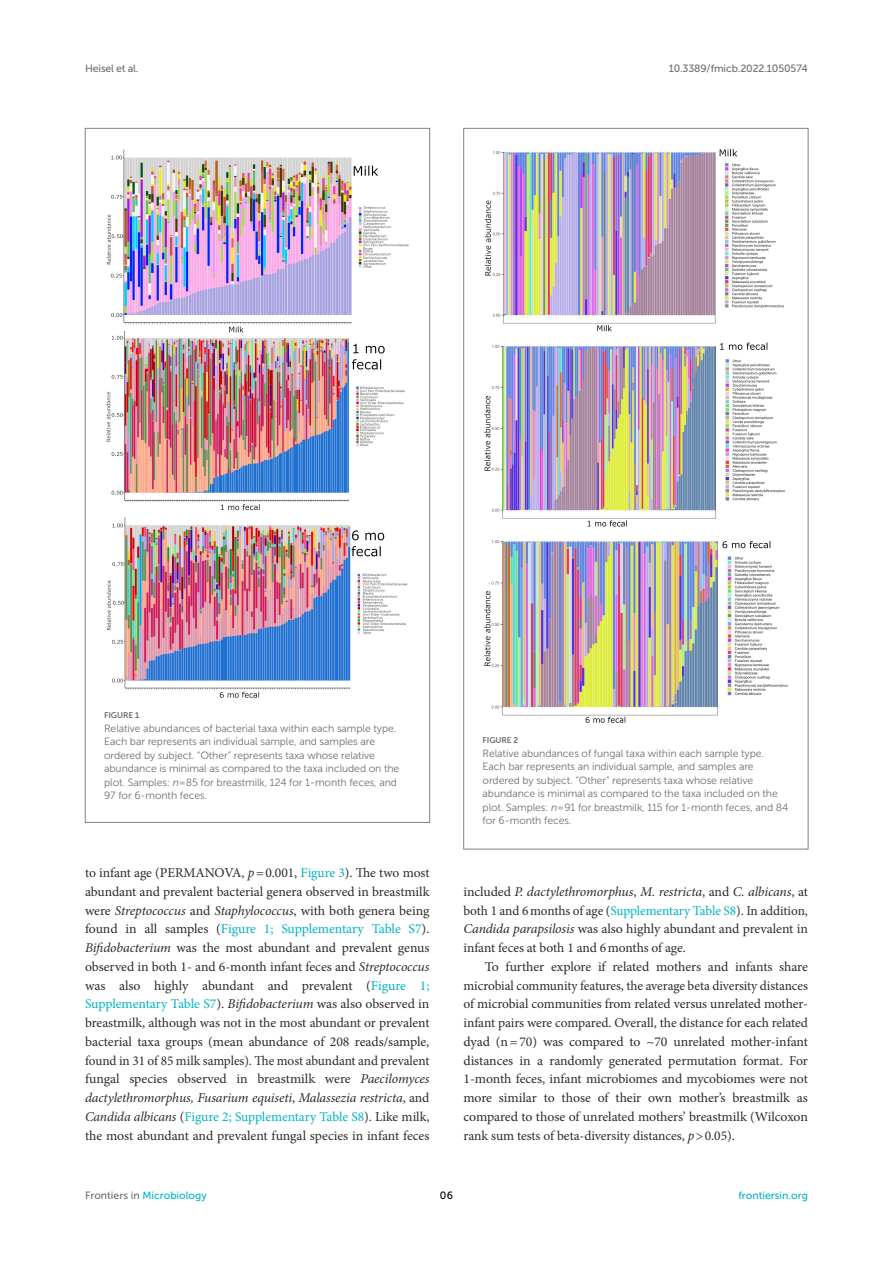
<style>
.page{position:relative;width:893px;height:1263px;background:#fff}
.page>*{position:absolute;margin:0;border:0;box-sizing:border-box;transform-origin:0 0}
.TEXT_FLUSH{font:13.5px/18.8px "Minion Pro";letter-spacing:-.005em;color:#2b2b2a;text-align:justify}
.TEXT{font:13.5px/18.8px "Minion Pro";letter-spacing:-.005em;color:#2b2b2a;text-align:justify}
.FIG_LEG{font:10.5px/13.5px "Museo Sans 300";letter-spacing:-.01em;color:#706f70}
.t1{font:10.5px "Museo Sans 500";color:#00b4c4}
.t2{font:10.5px "Museo Sans 500";letter-spacing:-.015em;color:#706f70}
.t3{font:10.5px "Museo Sans 500";color:#000}
.FIG_HD{font:8.25px "Museo Sans 700";letter-spacing:-.01em;color:#706f70}
.s1{font-style:italic}
.s2{color:#00b4c4}
.s3{color:#706f70}
</style>
<div class="page">
<img style="left:106px;top:149px;width:303px;height:549px">
<img style="left:484px;top:149px;width:304px;height:574px">
<p class="t2" style="left:85px;top:63px;width:55px">Heisel et al.</p>
<p class="t2" style="left:669px;top:63px;width:141px">10.3389/fmicb.2022.1050574</p>
<p class="FIG_HD" style="left:104px;top:711px;width:37px">FIGURE 1</p>
<p class="FIG_LEG" style="left:104px;top:721px;width:297px">Relative abundances of bacterial taxa within each sample type.<br>Each bar represents an individual sample, and samples are ordered by subject. “Other” represents taxa whose relative abundance is minimal as compared to the taxa included on the plot. Samples: <span class="s1">n</span> = 85 for breastmilk, 124 for 1-month feces, and 97 for 6-month feces.</p>
<p class="TEXT_FLUSH" style="left:85px;top:863px;width:346px">to infant age (PERMANOVA, <span class="s1">p</span>=0.001, <span class="s2">Figure 3</span>). The two most abundant and prevalent bacterial genera observed in breastmilk were <span class="s1">Streptococcus</span> and <span class="s1">Staphylococcus</span>, with both genera being found in all samples (<span class="s2">Figure 1; Supplementary Table S7</span>).<br><span class="s1">Bifidobacterium</span> was the most abundant and prevalent genus observed in both 1- and 6-month infant feces and <span class="s1">Streptococcus </span>was also highly abundant and prevalent (<span class="s2">Figure 1; Supplementary Table S7</span>). <span class="s1">Bifidobacterium</span> was also observed in breastmilk, although was not in the most abundant or prevalent bacterial taxa groups (mean abundance of 208 reads/sample, found in 31 of 85 milk samples). The most abundant and prevalent fungal species observed in breastmilk were <span class="s1">Paecilomyces dactylethromorphus, Fusarium equiseti</span>, <span class="s1">Malassezia restricta</span>, and <span class="s1">Candida albicans</span> (<span class="s2">Figure 2; Supplementary Table S8</span>). Like milk, the most abundant and prevalent fungal species in infant feces</p>
<p class="FIG_HD" style="left:483px;top:735px;width:37px">FIGURE 2</p>
<p class="FIG_LEG" style="left:483px;top:746px;width:307px">Relative abundances of fungal taxa within each sample type.<br>Each bar represents an individual sample, and samples are ordered by subject. “Other” represents taxa whose relative abundance is minimal as compared to the taxa included on the plot. Samples: <span class="s1">n</span> = 91 for breastmilk, 115 for 1-month feces, and 84 for 6-month feces.</p>
<p class="TEXT_FLUSH" style="left:463px;top:882px;width:346px">included <span class="s1">P. dactylethromorphus</span>, <span class="s1">M. restricta</span>, and <span class="s1">C. albicans</span>, at both 1 and 6months of age (<span class="s2">Supplementary Table S8</span>). In addition, <span class="s1">Candida parapsilosis</span> was also highly abundant and prevalent in infant feces at both 1 and 6months of age.</p>
<p class="TEXT" style="left:463px;top:957px;width:346px;text-indent:21px">To further explore if related mothers and infants share microbial community features, the average beta diversity distances of microbial communities from related versus unrelated mother&shy;infant pairs were compared. Overall, the distance for each related dyad (n=70) was compared to ~70 unrelated mother-infant distances in a randomly generated permutation format. For 1-month feces, infant microbiomes and mycobiomes were not more similar to those of their own mother’s breastmilk as compared to those of unrelated mothers’ breastmilk (Wilcoxon rank sum tests of beta-diversity distances, <span class="s1">p</span>&gt;0.05).</p>
<p class="t1" style="left:85px;top:1190px;width:123px"><span class="s3">Frontiers in</span> Microbiology</p>
<p class="t3" style="left:440px;top:1190px;width:15px">06</p>
<p class="t1" style="left:738px;top:1190px;width:71px">frontiersin.org</p>
</div>
